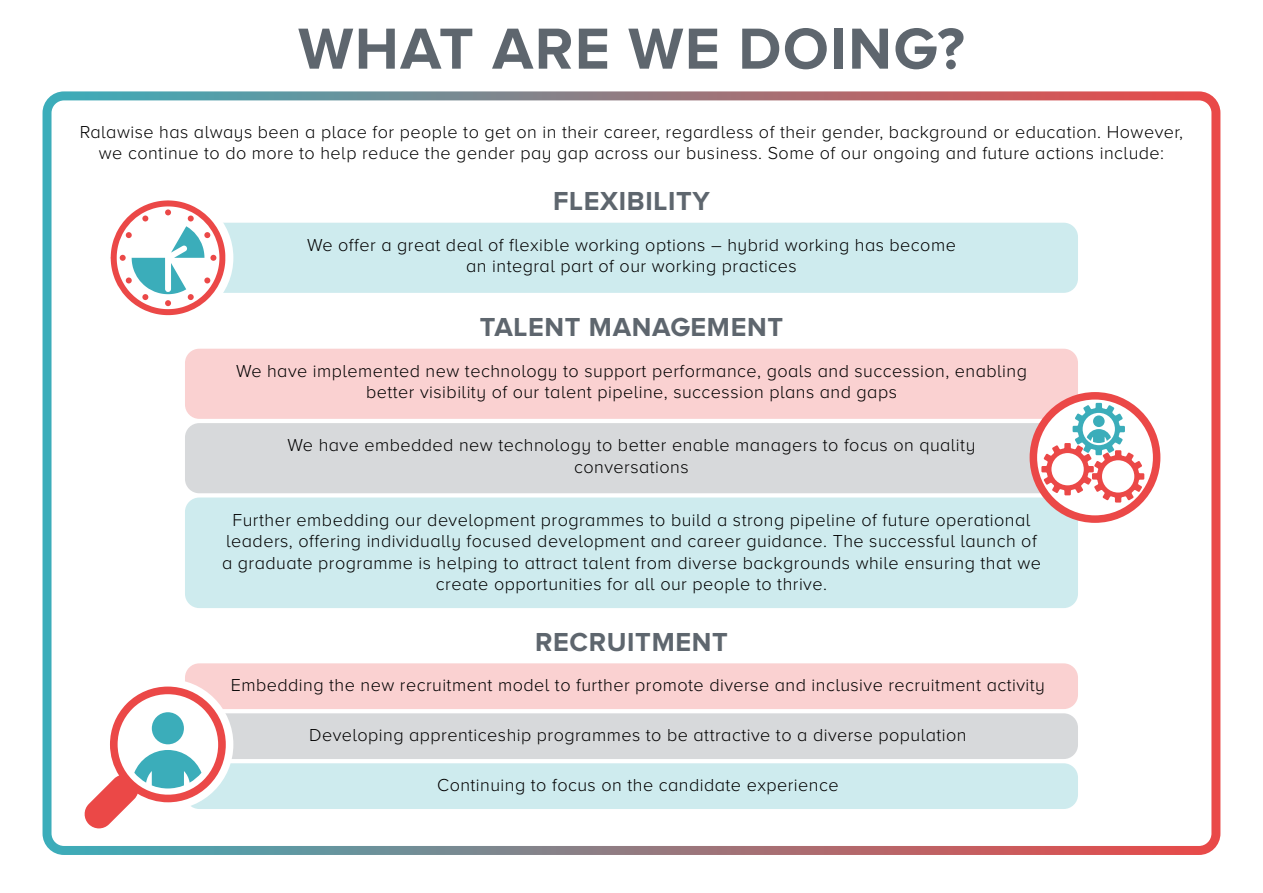
<style>
.page{position:relative;width:1263px;height:893px;background:#fff}
.page>*{position:absolute;margin:0;border:0;box-sizing:border-box;transform-origin:0 0}
.t1{font:700 60px "Proxima Nova A";letter-spacing:.025em;color:#5e666e}
.t2{font:700 27px "Proxima Nova A";letter-spacing:.025em;color:#5e666e}
.t3{font:300 18px/21.6px "Proxima Nova A";letter-spacing:.025em;color:#000;text-align:center}
</style>
<div class="page">
<div style="left:43px;top:91px;width:1177px;height:764px;border:9px solid #fff;border-radius:17px"></div>
<div style="left:185px;top:663px;width:893px;height:46px;background:#fad1d1;border-radius:14px"></div>
<div style="left:185px;top:713px;width:893px;height:46px;background:#d7d9db;border-radius:14px"></div>
<div style="left:185px;top:763px;width:893px;height:46px;background:#ceebee;border-radius:14px"></div>
<div style="left:185px;top:349px;width:893px;height:70px;background:#fad1d1;border-radius:14px"></div>
<div style="left:185px;top:423px;width:893px;height:70px;background:#d7d9db;border-radius:14px"></div>
<div style="left:185px;top:497px;width:893px;height:111px;background:#ceebee;border-radius:14px"></div>
<svg style="left:1033px;top:396px;width:124px;height:123px"></svg>
<div style="left:1029px;top:392px;width:131px;height:131px;border:8px solid #eb4847;border-radius:50%"></div>
<svg style="left:1041px;top:403px;width:103px;height:100px"></svg>
<div style="left:103px;top:679px;width:130px;height:131px;border:8px solid #fff;border-radius:50%"></div>
<svg style="left:84px;top:687px;width:142px;height:141px"></svg>
<div style="left:185px;top:223px;width:893px;height:70px;background:#ceebee;border-radius:14px"></div>
<div style="left:103px;top:192px;width:130px;height:131px;border:8px solid #fff;border-radius:50%"></div>
<svg style="left:111px;top:200px;width:114px;height:115px"></svg>
<h1 class="t1" style="left:298px;top:14px;width:668px">WHAT ARE WE DOING?</h1>
<p class="t3" style="left:80px;top:121px;width:1105px">Ralawise has always been a place for people to get on in their career, regardless of their gender, background or education. However, we continue to do more to help reduce the gender pay gap across our business. Some of our ongoing and future actions include:</p>
<h2 class="t2" style="left:553px;top:186px;width:158px">FLEXIBILITY</h2>
<p class="t3" style="left:307px;top:234px;width:650px">We offer a great deal of flexible working options – hybrid working has become an integral part of our working practices</p>
<h2 class="t2" style="left:480px;top:312px;width:305px">TALENT MANAGEMENT</h2>
<p class="t3" style="left:236px;top:360px;width:792px">We have implemented new technology to support performance, goals and succession, enabling better visibility of our talent pipeline, succession plans and gaps</p>
<p class="t3" style="left:288px;top:434px;width:689px">We have embedded new technology to better enable managers to focus on quality conversations</p>
<p class="t3" style="left:222px;top:509px;width:820px">Further embedding our development programmes to build a strong pipeline of future operational leaders, offering individually focused development and career guidance. The successful launch of a graduate programme is helping to attract talent from diverse backgrounds while ensuring that we create opportunities for all our people to thrive.</p>
<h2 class="t2" style="left:535px;top:626px;width:194px">RECRUITMENT</h2>
<p class="t3" style="left:231px;top:674px;width:816px">Embedding the new recruitment model to further promote diverse and inclusive recruitment activity</p>
<p class="t3" style="left:309px;top:724px;width:659px">Developing apprenticeship programmes to be attractive to a diverse population</p>
<p class="t3" style="left:437px;top:774px;width:403px">Continuing to focus on the candidate experience</p>
</div>
